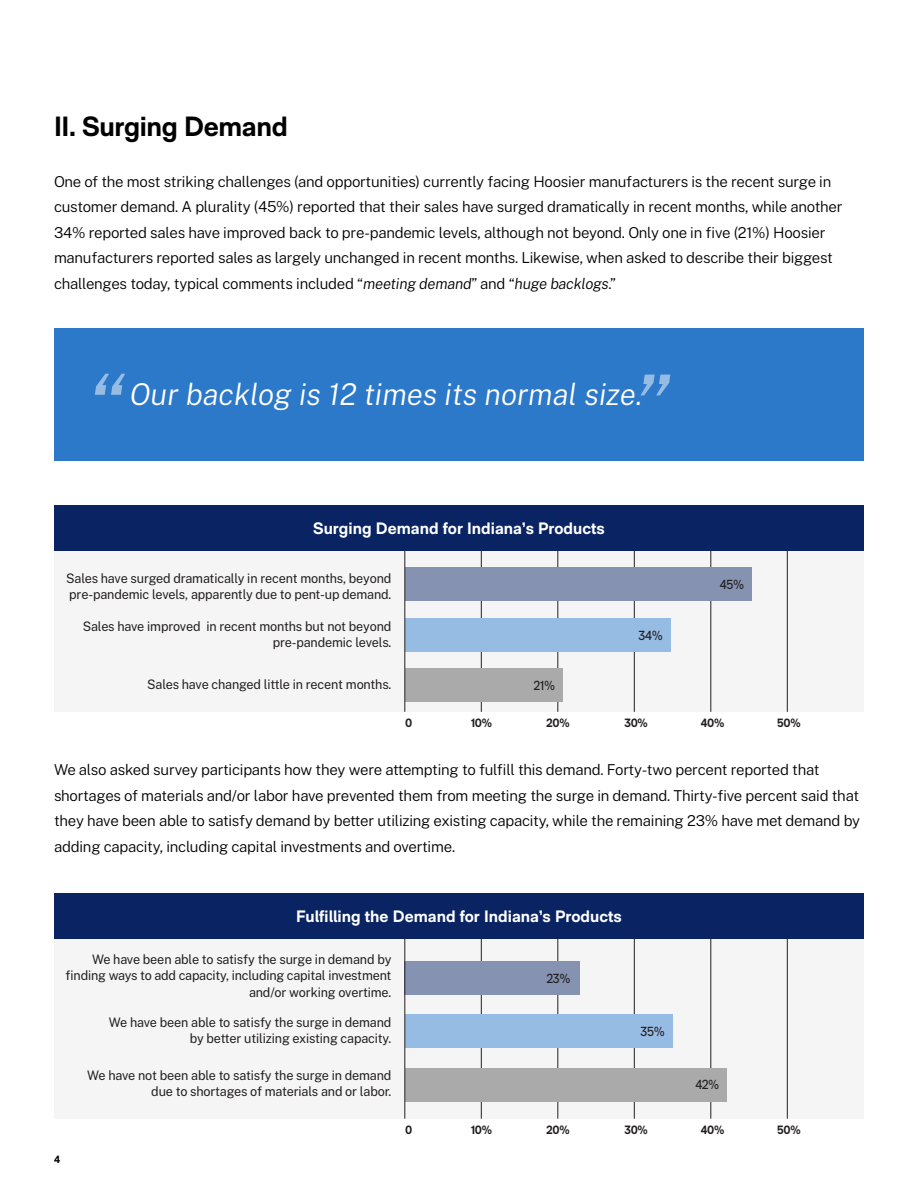
<style>
.page{position:relative;width:918px;height:1188px;background:#fff}
.page>*{position:absolute;margin:0;border:0;box-sizing:border-box;transform-origin:0 0}
.t1{font:italic 300 93.3px "Public Sans";color:#96bce4}
.t2{font:italic 300 30px "Public Sans";color:#fff}
.t3{font:700 27.75px "RM Neue";letter-spacing:-.015em;color:#000}
.t4{font:700 16.5px "RM Neue";color:#fff}
.t5{font:300 15px/25.5px "Public Sans";letter-spacing:-.015em;color:#000}
.t6{font:13.2px/16.2px "Public Sans";letter-spacing:-.01em;color:#231f20;text-align:right;scale:.96 1}
.t7{font:13.2px "RM Neue";letter-spacing:-.025em;color:#231f20;scale:.96 1}
.t8{font:700 12px "RM Neue";letter-spacing:-.025em;color:#231f20;scale:.96 1}
.t9{font:700 10.5px "RM Neue";color:#000}
.s1{font-style:italic}
</style>
<div class="page">
<div style="left:54px;top:551px;width:810px;height:161px;background:#f5f5f5"></div>
<div style="left:54px;top:938px;width:810px;height:181px;background:#f5f5f5"></div>
<div style="left:54px;top:506px;width:810px;height:45px;background:#0a2463"></div>
<div style="left:54px;top:893px;width:810px;height:45px;background:#0a2463"></div>
<div style="left:54px;top:328px;width:810px;height:133px;background:#2c78c9"></div>
<hr style="left:481px;top:551px;width:1px;height:161px;background:#231f20">
<hr style="left:481px;top:938px;width:1px;height:181px;background:#231f20">
<hr style="left:634px;top:551px;width:1px;height:161px;background:#231f20">
<hr style="left:634px;top:938px;width:1px;height:181px;background:#231f20">
<hr style="left:558px;top:551px;width:1px;height:161px;background:#231f20">
<hr style="left:558px;top:938px;width:1px;height:181px;background:#231f20">
<hr style="left:787px;top:551px;width:1px;height:161px;background:#231f20">
<hr style="left:787px;top:938px;width:1px;height:181px;background:#231f20">
<hr style="left:711px;top:551px;width:1px;height:161px;background:#231f20">
<hr style="left:711px;top:938px;width:1px;height:181px;background:#231f20">
<div style="left:405px;top:668px;width:158px;height:34px;background:#aaa"></div>
<div style="left:405px;top:1068px;width:322px;height:33px;background:#aaa"></div>
<div style="left:405px;top:567px;width:347px;height:34px;background:#8592b1"></div>
<div style="left:405px;top:961px;width:175px;height:34px;background:#8592b1"></div>
<div style="left:405px;top:618px;width:265px;height:34px;background:#96bce4"></div>
<div style="left:405px;top:1014px;width:268px;height:34px;background:#96bce4"></div>
<hr style="left:405px;top:551px;width:1px;height:161px;background:#231f20">
<hr style="left:405px;top:938px;width:1px;height:181px;background:#231f20">
<p class="t3" style="left:54px;top:109px;width:235px">II. Surging Demand</p>
<p class="t5" style="left:54px;top:167px;width:790px">One of the most striking challenges (and opportunities) currently facing Hoosier manufacturers is the recent surge in customer demand. A plurality (45%) reported that their sales have surged dramatically in recent months, while another 34% reported sales have improved back to pre-pandemic levels, although not beyond. Only one in five (21%) Hoosier manufacturers reported sales as largely unchanged in recent months. Likewise, when asked to describe their biggest challenges today, typical comments included “<span class="s1">meeting demand</span>” and “<span class="s1">huge backlogs</span>.”</p>
<p class="t1" style="left:86px;top:346px;width:39px">“</p>
<p class="t1" style="left:633px;top:345px;width:38px">”</p>
<p class="t2" style="left:130px;top:374px;width:514px">Our backlog is 12 times its normal size.</p>
<p class="t4" style="left:313px;top:518px;width:293px">Surging Demand for Indiana’s Products</p>
<p class="t6" style="left:66px;top:569px;width:340px;text-align:left">Sales have surged dramatically in recent months, beyond pre-pandemic levels, apparently due to pent-up demand.</p>
<p class="t6" style="left:83px;top:617px;width:323px">Sales have improved in recent months but not beyond pre-pandemic levels.</p>
<p class="t6" style="left:147px;top:675px;width:256px">Sales have changed little in recent months.</p>
<p class="t7" style="left:534px;top:677px;width:24px">21%</p>
<p class="t7" style="left:639px;top:627px;width:27px">34%</p>
<p class="t7" style="left:720px;top:577px;width:27px">45%</p>
<p class="t8" style="left:405px;top:715px;width:9px">0</p>
<p class="t8" style="left:471px;top:715px;width:24px">10%</p>
<p class="t8" style="left:547px;top:715px;width:26px">20%</p>
<p class="t8" style="left:624px;top:715px;width:26px">30%</p>
<p class="t8" style="left:701px;top:715px;width:26px">40%</p>
<p class="t8" style="left:777px;top:715px;width:26px">50%</p>
<p class="t5" style="left:54px;top:756px;width:808px">We also asked survey participants how they were attempting to fulfill this demand. Forty-two percent reported that shortages of materials and/or labor have prevented them from meeting the surge in demand. Thirty-five percent said that they have been able to satisfy demand by better utilizing existing capacity, while the remaining 23% have met demand by adding capacity, including capital investments and overtime.</p>
<p class="t4" style="left:296px;top:906px;width:327px">Fulfilling the Demand for Indiana’s Products</p>
<p class="t6" style="left:66px;top:951px;width:341px">We have been able to satisfy the surge in demand by finding ways to add capacity, including capital investment and/or working overtime.</p>
<p class="t6" style="left:109px;top:1013px;width:296px">We have been able to satisfy the surge in demand by better utilizing existing capacity.</p>
<p class="t6" style="left:87px;top:1066px;width:318px">We have not been able to satisfy the surge in demand due to shortages of materials and or labor.</p>
<p class="t7" style="left:547px;top:970px;width:26px">23%</p>
<p class="t7" style="left:641px;top:1024px;width:27px">35%</p>
<p class="t7" style="left:696px;top:1077px;width:26px">42%</p>
<p class="t9" style="left:54px;top:1153px;width:8px">4</p>
<p class="t8" style="left:405px;top:1122px;width:9px">0</p>
<p class="t8" style="left:471px;top:1122px;width:24px">10%</p>
<p class="t8" style="left:547px;top:1122px;width:26px">20%</p>
<p class="t8" style="left:624px;top:1122px;width:26px">30%</p>
<p class="t8" style="left:701px;top:1122px;width:26px">40%</p>
<p class="t8" style="left:777px;top:1122px;width:26px">50%</p>
</div>
